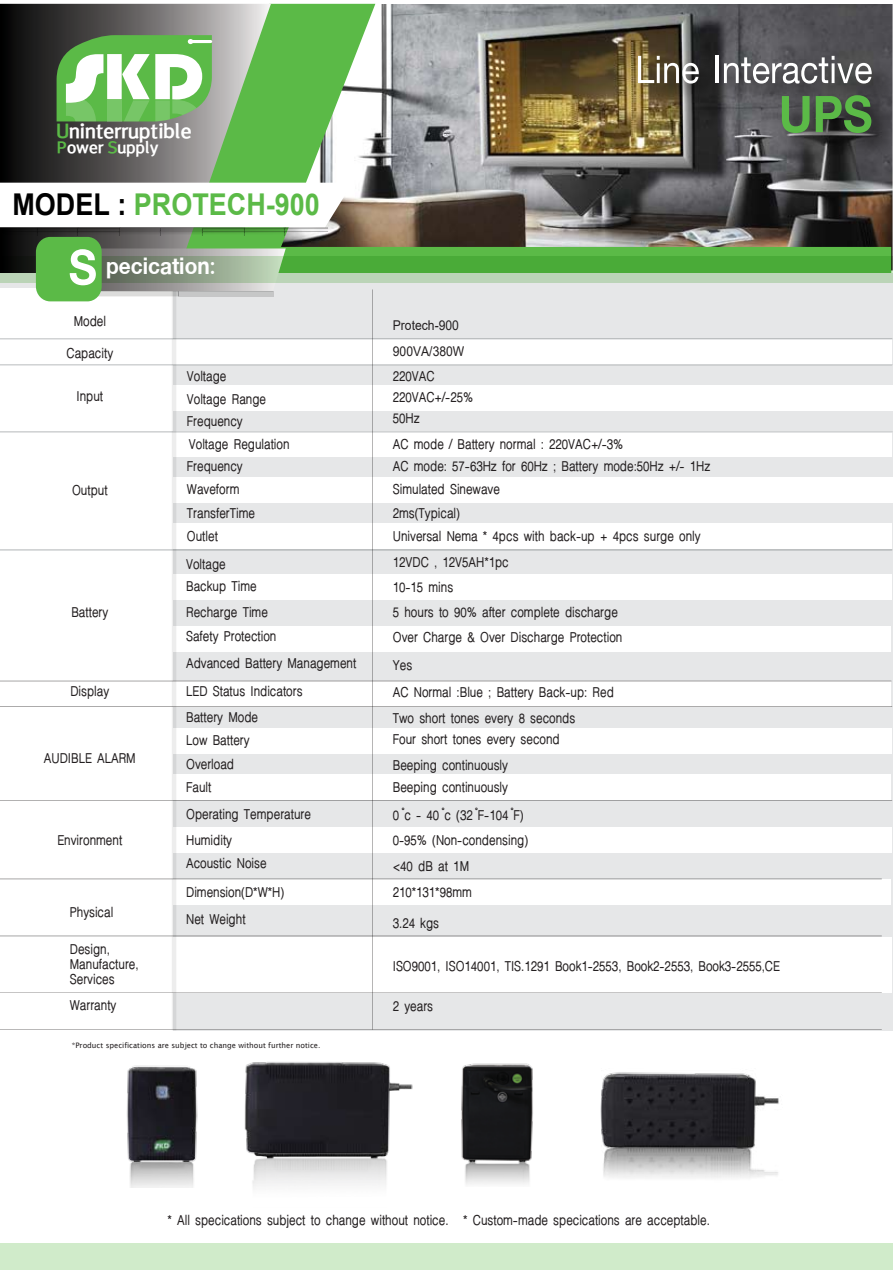
<style>
.page{position:relative;width:893px;height:1274px;background:#fff}
.page>*{position:absolute;margin:0;border:0;box-sizing:border-box;transform-origin:0 0}
.t1{font:700 76.65px "PS Lx Text";color:#5bba47;scale:.9 1}
.t2{font:57.75px "PS Lx Text";color:#fff;scale:.9 1}
.t3{font:700 34.95px "PS Lx Text";color:#fff;scale:.9 1}
.t4{font:700 30px "Arial";color:#5bba47;scale:.9 1}
.t5{font:700 25.5px "SP Thunder Fox";color:#fff;scale:1.08 1}
.t6{font:700 23.4px/22.5px "DB Pradit X";color:#231f20;scale:.9 1}
.t7{font:700 20.7px "SP Thunder Fox";color:#fff;scale:1.08 1}
.t8{font:13.5px/25.8px "Arial";color:#231f20;scale:.9 1}
.t9{font:7.5px "Lucida Sans";color:#231f20}
.s1{color:#5bba47}
.s2{color:#000}
.s3{font-size:73.35px}
</style>
<div class="page">
<img style="left:375px;top:4px;width:517px;height:252px">
<img style="left:130px;top:1169px;width:64px;height:18px">
<img style="left:603px;top:1096px;width:176px;height:82px">
<svg style="left:271px;top:4px;width:104px;height:243px;fill:#5bba47"></svg>
<svg style="left:0;top:4px;width:271px;height:252px;background:#5b6a56"></svg>
<img style="left:36px;top:234px;width:40px;height:1px">
<img style="left:76px;top:234px;width:42px;height:1px">
<img style="left:118px;top:234px;width:83px;height:1px">
<img style="left:201px;top:234px;width:126px;height:1px">
<svg style="left:0;top:183px;width:353px;height:51px"></svg>
<svg style="left:57px;top:35px;width:155px;height:86px"></svg>
<div style="left:0;top:273px;width:892px;height:757px;background:#e6e7e8"></div>
<div style="left:0;top:288px;width:173px;height:743px;background:#fff"></div>
<div style="left:159px;top:339px;width:733px;height:25px;background:#fff"></div>
<div style="left:159px;top:385px;width:733px;height:25px;background:#fff"></div>
<div style="left:159px;top:431px;width:733px;height:25px;background:#fff"></div>
<div style="left:159px;top:477px;width:733px;height:25px;background:#fff"></div>
<div style="left:159px;top:524px;width:733px;height:25px;background:#fff"></div>
<div style="left:159px;top:574px;width:732px;height:25px;background:#fff"></div>
<div style="left:159px;top:626px;width:732px;height:25px;background:#fff"></div>
<div style="left:159px;top:681px;width:732px;height:25px;background:#fff"></div>
<div style="left:159px;top:728px;width:732px;height:25px;background:#fff"></div>
<div style="left:159px;top:774px;width:732px;height:25px;background:#fff"></div>
<div style="left:159px;top:827px;width:732px;height:25px;background:#fff"></div>
<div style="left:159px;top:879px;width:732px;height:25px;background:#fff"></div>
<div style="left:159px;top:937px;width:732px;height:55px;background:#fff"></div>
<svg style="left:172px;top:307px;width:4px;height:722px;background:#e3e4e4"></svg>
<hr style="left:372px;top:289px;width:1px;height:740px;background:#a7a6a6">
<hr style="left:0;top:681px;width:891px;height:1px;background:#a7a6a6">
<hr style="left:0;top:706px;width:892px;height:1px;background:#a7a6a6">
<hr style="left:0;top:800px;width:892px;height:1px;background:#a7a6a6">
<hr style="left:0;top:878px;width:882px;height:1px;background:#a7a6a6">
<hr style="left:0;top:935px;width:882px;height:1px;background:#a7a6a6">
<hr style="left:0;top:992px;width:882px;height:1px;background:#a7a6a6">
<hr style="left:0;top:1029px;width:882px;height:1px;background:#a7a6a6">
<hr style="left:0;top:338px;width:892px;height:1px;background:#d1d3d4">
<hr style="left:0;top:364px;width:892px;height:1px;background:#d1d3d4">
<hr style="left:0;top:431px;width:892px;height:1px;background:#d1d3d4">
<hr style="left:0;top:549px;width:892px;height:1px;background:#d1d3d4">
<img style="left:627px;top:32px;width:265px;height:105px">
<img style="left:771px;top:68px;width:121px;height:129px">
<div style="left:0;top:1242px;width:892px;height:27px;background:#d0ebca"></div>
<svg style="left:8px;top:247px;width:883px;height:60px"></svg>
<svg style="left:0;top:256px;width:892px;height:27px;background:#77af6c"></svg>
<div style="left:36px;top:237px;width:66px;height:64px;background:#5bba47;border-radius:15px"></div>
<img style="left:127px;top:1065px;width:71px;height:104px">
<img style="left:600px;top:1072px;width:158px;height:80px">
<img style="left:465px;top:1163px;width:65px;height:22px">
<img style="left:461px;top:1063px;width:72px;height:100px">
<img style="left:252px;top:1083px;width:161px;height:105px">
<img style="left:244px;top:1062px;width:150px;height:97px">
<p class="t5" style="left:56px;top:119px;width:127px"><span class="s1">U</span>ninterruptible</p>
<p class="t7" style="left:57px;top:137px;width:95px"><span class="s1">P</span>ower <span class="s1">S</span>upply</p>
<p class="t4" style="left:12px;top:183px;width:343px"><span class="s2">MODEL :</span> PROTECH-900</p>
<h3 class="t3" style="left:69px;top:245px;width:164px"><span class="s3">S</span> icep :noi tac</h3>
<p class="t6" style="left:66px;top:305px;width:53px;line-height:32.2px;text-align:center">Model<br>Capacity</p>
<p class="t6" style="left:76px;top:386px;width:31px">Input</p>
<p class="t6" style="left:72px;top:480px;width:41px">Output</p>
<p class="t6" style="left:71px;top:602px;width:43px">Battery</p>
<p class="t6" style="left:70px;top:681px;width:45px">Display</p>
<p class="t6" style="left:187px;top:366px;width:116px">Voltage<br>Voltage Range<br>Frequency<br>Voltage Regulation<br>Frequency</p>
<p class="t6" style="left:187px;top:478px;width:60px">Waveform</p>
<p class="t6" style="left:187px;top:502px;width:77px">TransferTime</p>
<p class="t6" style="left:187px;top:525px;width:36px">Outlet</p>
<p class="t6" style="left:186px;top:554px;width:80px;line-height:21.9px">Voltage<br>Backup Time</p>
<p class="t6" style="left:186px;top:601px;width:102px;line-height:23.4px">Recharge Time<br>Safety Protection</p>
<p class="t6" style="left:186px;top:652px;width:191px">Advanced Battery Management</p>
<p class="t6" style="left:186px;top:680px;width:131px">LED Status Indicators</p>
<p class="t8" style="left:393px;top:312px;width:81px">Protech-900<br>900VA/380W</p>
<p class="t6" style="left:393px;top:365px;width:48px">220VAC</p>
<p class="t6" style="left:393px;top:387px;width:91px">220VAC+/-25%</p>
<p class="t6" style="left:393px;top:407px;width:31px">50Hz</p>
<h2 class="t2" style="left:635px;top:37px;width:265px">Line Interactive</h2>
<h1 class="t1" style="left:779px;top:69px;width:106px">UPS</h1>
<p class="t6" style="left:393px;top:433px;width:354px">AC mode / Battery normal : 220VAC+/-3%<br>AC mode: 57-63Hz for 60Hz ; Battery mode:50Hz +/- 1Hz<br>Simulated Sinewave</p>
<p class="t6" style="left:393px;top:502px;width:76px">2ms(Typical)</p>
<p class="t6" style="left:393px;top:525px;width:344px">Universal Nema * 4pcs with back-up + 4pcs surge only</p>
<p class="t6" style="left:393px;top:550px;width:257px;line-height:25px">12VDC , 12V5AH*1pc<br>10-15 mins<br>5 hours to 90% after complete discharge<br>Over Charge &amp; Over Discharge Protection</p>
<p class="t6" style="left:393px;top:655px;width:23px">Yes</p>
<p class="t6" style="left:393px;top:681px;width:247px">AC Normal :Blue ; Battery Back-up: Red</p>
<p class="t6" style="left:44px;top:748px;width:103px">AUDIBLE ALARM</p>
<p class="t6" style="left:57px;top:829px;width:74px">Environment</p>
<p class="t6" style="left:70px;top:901px;width:50px">Physical</p>
<p class="t6" style="left:70px;top:938px;width:46px">Design,</p>
<p class="t6" style="left:70px;top:953px;width:78px">Manufacture,</p>
<p class="t6" style="left:70px;top:968px;width:51px">Services</p>
<p class="t6" style="left:70px;top:995px;width:53px">Warranty</p>
<p class="t6" style="left:186px;top:706px;width:81px;line-height:23.5px">Battery Mode<br>Low Battery<br>Overload<br>Fault</p>
<p class="t6" style="left:393px;top:707px;width:204px;line-height:21.8px">Two short tones every 8 seconds<br>Four short tones every second</p>
<p class="t6" style="left:393px;top:755px;width:130px;line-height:21.8px">Beeping continuously<br>Beeping continuously</p>
<p class="t6" style="left:186px;top:802px;width:140px;line-height:26px">Operating Temperature<br>Humidity</p>
<p class="t6" style="left:186px;top:853px;width:91px">Acoustic Noise</p>
<p class="t6" style="left:393px;top:804px;width:147px">0 ํ 04-c ํ 23(c ํ 401-F ํ )F</p>
<p class="t6" style="left:393px;top:856px;width:86px">&lt;40 dB at 1M</p>
<p class="t6" style="left:393px;top:829px;width:152px">0-95% (Non-condensing)</p>
<p class="t6" style="left:186px;top:879px;width:110px;line-height:26.8px">Dimension(D*W*H)<br>Net Weight</p>
<p class="t6" style="left:393px;top:881px;width:89px">210*131*98mm</p>
<p class="t6" style="left:393px;top:912px;width:53px">3.24 kgs</p>
<p class="t6" style="left:393px;top:955px;width:432px">ISO9001, ISO14001, TIS.1291 Book1-2553, Book2-2553, Book3-2555,CE</p>
<p class="t6" style="left:393px;top:995px;width:46px">2 years</p>
<p class="t9" style="left:72px;top:1040px;width:250px">*Product specifications are subject to change without further notice.</p>
<p class="t6" style="left:168px;top:1209px;width:604px">* All specications subject to change without notice. * Custom-made specications are acceptable.</p>
</div>
